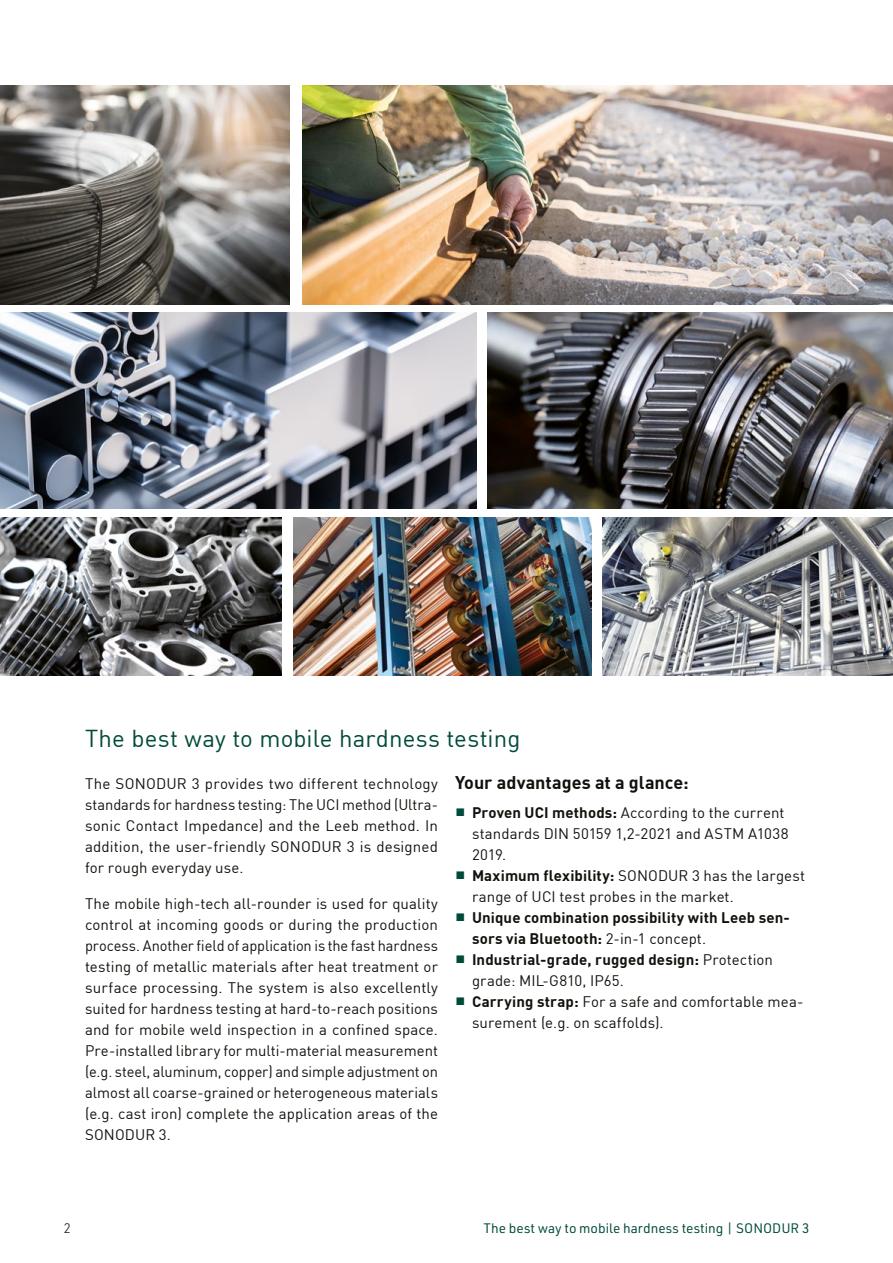
<style>
.page{position:relative;width:893px;height:1263px;background:#fff}
.page>*{position:absolute;margin:0;border:0;box-sizing:border-box;transform-origin:0 0}
.t1{font:24px "DIN Pro";letter-spacing:.005em;color:#004a3a}
.t2{font:700 18px "DIN Pro";color:#12120d}
.Text{font:15px/21px "DIN Pro";letter-spacing:.005em;color:#12120d}
.t3{font:700 15px/21px "DIN Pro";letter-spacing:.01em;color:#12120d}
.t4{font:13.5px "URWDIN";color:#004a3a}
.t5{font:300 13.5px "URWDIN";color:#12120d}
.s1{font-size:10.5px;color:#004a3a}
.s2{font-weight:700}
.s3{font-weight:400;font-size:10.5px;color:#004a3a}
.s4{font-weight:400}
</style>
<div class="page">
<img style="left:0;top:313px;width:476px;height:195px">
<img style="left:487px;top:313px;width:406px;height:196px">
<img style="left:0;top:518px;width:282px;height:157px">
<img style="left:293px;top:518px;width:298px;height:157px">
<img style="left:602px;top:518px;width:291px;height:157px">
<img style="left:0;top:85px;width:290px;height:219px">
<img style="left:303px;top:85px;width:590px;height:219px">
<h1 class="t1" style="left:85px;top:720px;width:437px">The best way to mobile hardness testing</h1>
<p class="Text" style="left:85px;top:772px;width:354px;text-align:justify">The SONODUR 3 provides two different technology standards for hardness testing: The UCI method (Ultra&shy;sonic Contact Impedance) and the Leeb method. In addition, the user-friendly SONODUR 3 is designed for rough everyday use.</p>
<p class="Text" style="left:85px;top:892px;width:354px;text-align:justify">The mobile high-tech all-rounder is used for quality control at incoming goods or during the production process. Another field of application is the fast hardness testing of metallic materials after heat treatment or surface processing. The system is also excellently suited for hardness testing at hard-to-reach positions and for mobile weld inspection in a confined space.<br>Pre-installed library for multi-material measurement (e.g. steel, aluminum, copper) and simple adjustment on almost all coarse-grained or heterogeneous materials (e.g. cast iron) complete the application areas of the SONODUR 3.</p>
<h2 class="t2" style="left:455px;top:769px;width:235px">Your advantages at a glance:</h2>
<p class="Text" style="left:472px;top:801px;width:318px;text-indent:-17px"><span class="s1">■</span> <span class="s2">Proven UCI methods:</span> According to the current standards DIN 50159 1,2-2021 and ASTM A1038<br>2019.</p>
<p class="Text" style="left:472px;top:864px;width:335px;text-indent:-17px"><span class="s1">■</span> <span class="s2">Maximum flexibility:</span> SONODUR 3 has the largest range of UCI test probes in the market.</p>
<p class="t3" style="left:472px;top:906px;width:320px;text-indent:-17px"><span class="s3">■</span> Unique combination possibility with Leeb sen&shy;sors via Bluetooth: <span class="s4">2-in-1 concept.</span></p>
<p class="t3" style="left:472px;top:948px;width:303px;text-indent:-17px"><span class="s3">■</span> Industrial-grade, rugged design: <span class="s4">Protection grade: MIL-G810, IP65.</span></p>
<p class="Text" style="left:472px;top:990px;width:333px;text-indent:-17px"><span class="s1">■</span> <span class="s2">Carrying strap:</span> For a safe and comfortable mea&shy;surement (e.g. on scaffolds).</p>
<p class="t5" style="left:64px;top:1219px;width:9px">2</p>
<p class="t4" style="left:483px;top:1219px;width:327px">The best way to mobile hardness testing | SONODUR 3</p>
</div>
